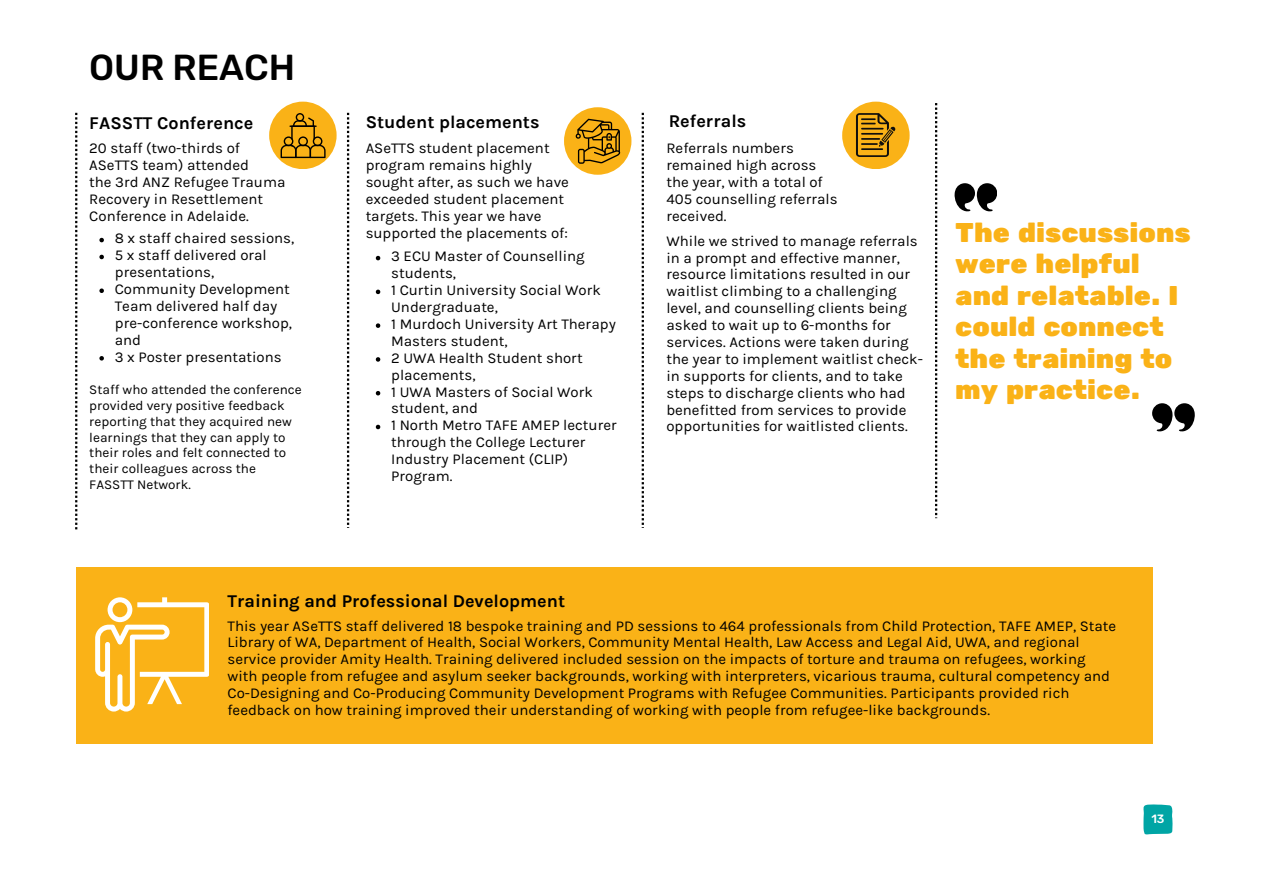
<style>
.page{position:relative;width:1263px;height:894px;background:#fff}
.page>*{position:absolute;margin:0;border:0;box-sizing:border-box;transform-origin:0 0}
.t1{font:500 36px "Rubik";color:#000}
.t2{font:27px/31.5px "Rubik One";color:#fab217}
.t3{font:700 18px "Karla";color:#000}
.t4{font:15px/16.8px "Karla";color:#000}
.t5{font:13.5px/15.8px "Karla";color:#000}
.t6{font:500 12px "Rubik";color:#fff}
</style>
<div class="page">
<div style="left:76px;top:567px;width:1077px;height:176px;background:#fab217"></div>
<svg style="left:95px;top:597px;width:114px;height:113px"></svg>
<div style="left:269px;top:102px;width:68px;height:67px;background:#fab217;border-radius:50%"></div>
<svg style="left:281px;top:113px;width:45px;height:45px"></svg>
<svg style="left:75px;top:113px;width:2px;height:416px"></svg>
<svg style="left:347px;top:113px;width:2px;height:415px"></svg>
<div style="left:564px;top:107px;width:67px;height:68px;background:#fab217;border-radius:50%"></div>
<svg style="left:575px;top:119px;width:45px;height:45px"></svg>
<svg style="left:642px;top:113px;width:2px;height:415px"></svg>
<svg style="left:954px;top:183px;width:43px;height:28px"></svg>
<svg style="left:1152px;top:403px;width:43px;height:28px"></svg>
<div style="left:842px;top:102px;width:68px;height:67px;background:#fab217;border-radius:50%"></div>
<svg style="left:856px;top:113px;width:39px;height:44px"></svg>
<hr style="left:861px;top:148px;width:22px;height:2px;background:#100f0d">
<svg style="left:99px;top:238px;width:5px;height:4px"></svg>
<svg style="left:99px;top:255px;width:5px;height:4px"></svg>
<svg style="left:99px;top:288px;width:5px;height:5px"></svg>
<svg style="left:99px;top:356px;width:5px;height:4px"></svg>
<svg style="left:376px;top:256px;width:4px;height:4px"></svg>
<svg style="left:376px;top:289px;width:4px;height:5px"></svg>
<svg style="left:376px;top:323px;width:4px;height:5px"></svg>
<svg style="left:376px;top:357px;width:4px;height:4px"></svg>
<svg style="left:376px;top:391px;width:4px;height:4px"></svg>
<svg style="left:376px;top:424px;width:4px;height:5px"></svg>
<svg style="left:935px;top:103px;width:2px;height:415px"></svg>
<svg style="left:1143px;top:804px;width:29px;height:30px"></svg>
<h3 class="t1" style="left:89px;top:46px;width:207px">OUR REACH</h3>
<p class="t3" style="left:89px;top:113px;width:166px">FASSTT Conference</p>
<p class="t4" style="left:89px;top:140px;width:152px">20 staff (two-thirds of</p>
<p class="t4" style="left:89px;top:157px;width:161px">ASeTTS team) attended</p>
<p class="t4" style="left:89px;top:174px;width:198px">the 3rd ANZ Refugee Trauma<br>Recovery in Resettlement<br>Conference in Adelaide.</p>
<p class="t4" style="left:115px;top:230px;width:181px">8 x staff chaired sessions,</p>
<p class="t4" style="left:115px;top:247px;width:154px">5 x staff delivered oral presentations,</p>
<p class="t4" style="left:115px;top:280px;width:179px">Community Development<br>Team delivered half day pre-conference workshop, and</p>
<h3 class="t4" style="left:115px;top:348px;width:168px">3 x Poster presentations</h3>
<p class="t5" style="left:89px;top:382px;width:214px">Staff who attended the conference provided very positive feedback reporting that they acquired new learnings that they can apply to their roles and felt connected to their colleagues across the<br>FASSTT Network.</p>
<p class="t3" style="left:366px;top:111px;width:175px">Student placements</p>
<h1 class="t4" style="left:366px;top:140px;width:205px">ASeTTS student placement program remains highly sought after, as such we have exceeded student placement targets. This year we have supported the placements of:</h1>
<p class="t4" style="left:391px;top:248px;width:195px">3 ECU Master of Counselling students,</p>
<p class="t4" style="left:391px;top:282px;width:211px">1 Curtin University Social Work<br>Undergraduate,</p>
<p class="t4" style="left:391px;top:315px;width:226px">1 Murdoch University Art Therapy<br>Masters student,</p>
<p class="t4" style="left:391px;top:349px;width:193px">2 UWA Health Student short placements,</p>
<p class="t4" style="left:391px;top:383px;width:203px">1 UWA Masters of Social Work student, and</p>
<h3 class="t4" style="left:391px;top:417px;width:227px">1 North Metro TAFE AMEP lecturer through the College Lecturer<br>Industry Placement (CLIP)<br>Program.</h3>
<p class="t3" style="left:669px;top:110px;width:79px">Referrals</p>
<p class="t4" style="left:666px;top:140px;width:173px">Referrals numbers remained high across the year, with a total of<br>405 counselling referrals received.</p>
<p class="t4" style="left:666px;top:232px;width:258px">While we strived to manage referrals in a prompt and effective manner, resource limitations resulted in our waitlist climbing to a challenging level, and counselling clients being asked to wait up to 6-months for services. Actions were taken during the year to implement waitlist check&shy;in supports for clients, and to take steps to discharge clients who had benefitted from services to provide opportunities for waitlisted clients.</p>
<p class="t2" style="left:955px;top:217px;width:237px">The discussions were helpful and relatable. I could connect the training to my practice.</p>
<p class="t3" style="left:227px;top:590px;width:339px">Training and Professional Development</p>
<p class="t4" style="left:227px;top:617px;width:890px">This year ASeTTS staff delivered 18 bespoke training and PD sessions to 464 professionals from Child Protection, TAFE AMEP, State Library of WA, Department of Health, Social Workers, Community Mental Health, Law Access and Legal Aid, UWA, and regional service provider Amity Health. Training delivered included session on the impacts of torture and trauma on refugees, working with people from refugee and asylum seeker backgrounds, working with interpreters, vicarious trauma, cultural competency and Co-Designing and Co-Producing Community Development Programs with Refugee Communities. Participants provided rich feedback on how training improved their understanding of working with people from refugee-like backgrounds.</p>
<p class="t6" style="left:1151px;top:811px;width:15px">13</p>
</div>
